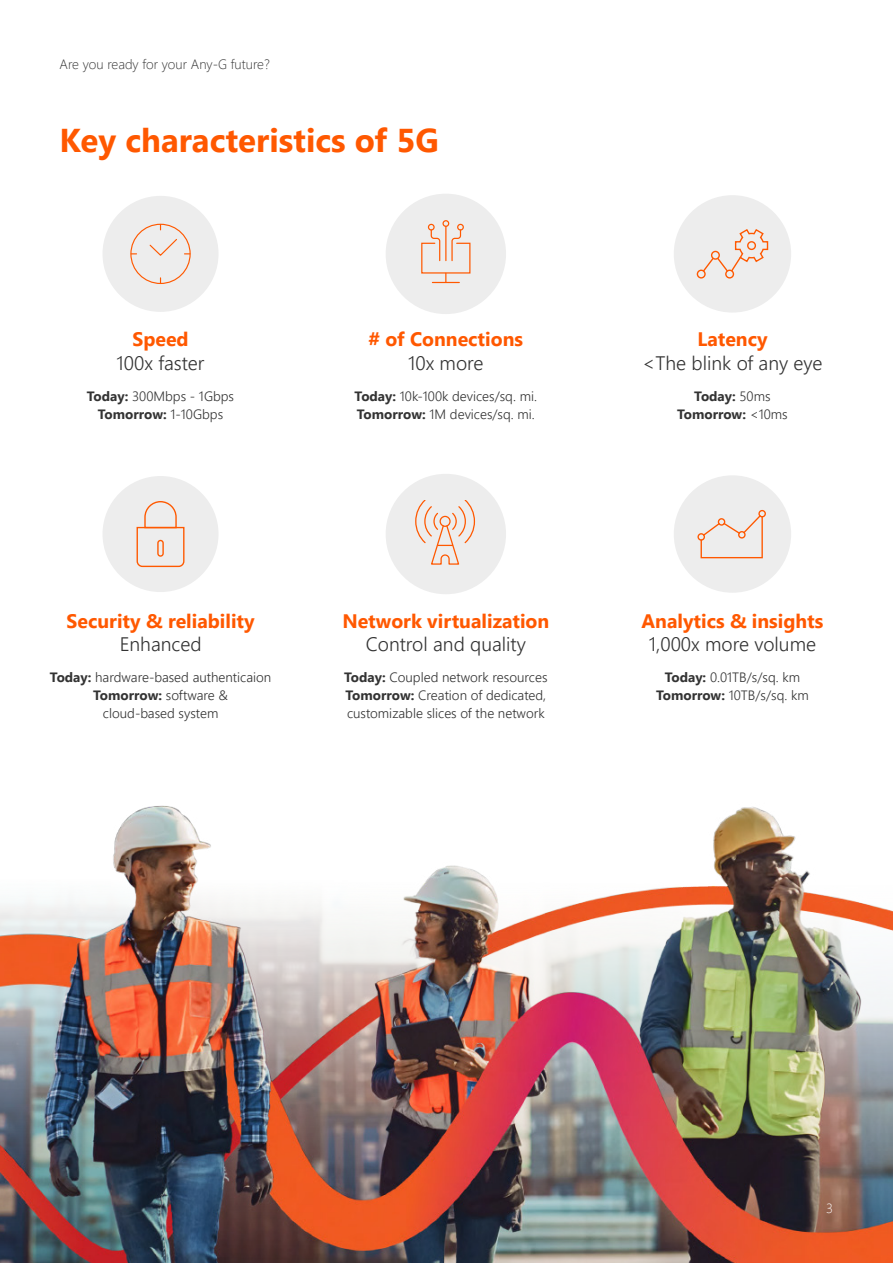
<style>
.page{position:relative;width:893px;height:1263px;background:#fff}
.page>*{position:absolute;margin:0;border:0;box-sizing:border-box;transform-origin:0 0}
.t1{font:700 33px "Segoe UI";color:#ff5800}
.t2{font:700 19.5px "Segoe UI";color:#ff5800}
.t3{font:300 19.5px "Segoe UI";color:#333}
.t4{font:300 13.5px/18px "Segoe UI";color:#333;text-align:center}
.t5{font:300 13.5px "Segoe UI";color:#333}
.t6{font:700 13.5px/18px "Segoe UI";color:#333;text-align:center}
.t7{font:300 13.5px "Segoe UI";color:#fff}
.s1{font-weight:700}
.s2{font-weight:300}
</style>
<div class="page">
<img style="left:0;top:805px;width:893px;height:458px">
<div style="left:103px;top:476px;width:116px;height:116px;background:#ededed;border-radius:50%"></div>
<div style="left:103px;top:196px;width:116px;height:116px;background:#ededed;border-radius:50%"></div>
<div style="left:386px;top:474px;width:120px;height:120px;background:#ededed;border-radius:50%"></div>
<div style="left:386px;top:194px;width:120px;height:120px;background:#ededed;border-radius:50%"></div>
<div style="left:674px;top:475px;width:117px;height:118px;background:#ededed;border-radius:50%"></div>
<div style="left:674px;top:195px;width:117px;height:118px;background:#ededed;border-radius:50%"></div>
<div style="left:428px;top:224px;width:7px;height:7px;border:1px solid #ff5800;border-radius:50%"></div>
<div style="left:442px;top:220px;width:7px;height:7px;border:1px solid #ff5800;border-radius:50%"></div>
<div style="left:457px;top:224px;width:7px;height:7px;border:1px solid #ff5800;border-radius:50%"></div>
<hr style="left:445px;top:226px;width:1px;height:35px;background:#ff5800">
<svg style="left:421px;top:229px;width:50px;height:54px"></svg>
<svg style="left:701px;top:229px;width:68px;height:44px"></svg>
<div style="left:725px;top:270px;width:9px;height:9px;border:1px solid #ff5800;border-radius:50%"></div>
<div style="left:697px;top:270px;width:9px;height:9px;border:1px solid #ff5800;border-radius:50%"></div>
<div style="left:711px;top:251px;width:9px;height:9px;border:1px solid #ff5800;border-radius:50%"></div>
<div style="left:130px;top:224px;width:61px;height:60px;border:1px solid #ff5800;border-radius:50%"></div>
<svg style="left:149px;top:239px;width:28px;height:17px"></svg>
<svg style="left:136px;top:501px;width:49px;height:67px"></svg>
<div style="left:758px;top:510px;width:8px;height:8px;border:1px solid #ff5800;border-radius:50%"></div>
<div style="left:697px;top:533px;width:8px;height:8px;border:1px solid #ff5800;border-radius:50%"></div>
<svg style="left:700px;top:514px;width:63px;height:45px"></svg>
<svg style="left:415px;top:501px;width:61px;height:64px"></svg>
<p class="t5" style="left:60px;top:54px;width:212px">Are you ready for your Any-G future?</p>
<h1 class="t1" style="left:60px;top:116px;width:381px">Key characteristics of 5G</h1>
<h2 class="t2" style="left:132px;top:325px;width:58px">Speed</h2>
<h2 class="t3" style="left:117px;top:347px;width:89px">100x faster</h2>
<p class="t4" style="left:87px;top:386px;width:149px"><span class="s1">Today:</span> 300Mbps - 1Gbps<br><span class="s1">Tomorrow:</span> 1-10Gbps</p>
<h2 class="t2" style="left:369px;top:325px;width:156px"># of Connections</h2>
<h2 class="t3" style="left:408px;top:347px;width:77px">10x more</h2>
<p class="t4" style="left:355px;top:386px;width:184px;text-align:left"><span class="s1">Today:</span> 10k-100k devices/sq. mi.<br><span class="s1">Tomorrow:</span> 1M devices/sq. mi.</p>
<h2 class="t2" style="left:67px;top:607px;width:190px">Security &amp; reliability</h2>
<h2 class="t3" style="left:120px;top:628px;width:83px">Enhanced</h2>
<p class="t4" style="left:50px;top:667px;width:223px"><span class="s1">Today:</span> hardware-based authenticaion<br><span class="s1">Tomorrow:</span> software &amp;<br>cloud-based system</p>
<h2 class="t2" style="left:342px;top:607px;width:209px">Network virtualization</h2>
<h2 class="t3" style="left:366px;top:628px;width:162px">Control and quality</h2>
<p class="t4" style="left:344px;top:667px;width:205px;text-align:justify"><span class="s1">Today:</span> Coupled network resources <span class="s1">Tomorrow:</span> Creation of dedicated, customizable slices of the network</p>
<h2 class="t2" style="left:697px;top:325px;width:72px">Latency</h2>
<h2 class="t3" style="left:642px;top:347px;width:182px">&lt;The blink of any eye</h2>
<p class="t6" style="left:677px;top:386px;width:112px">Today: <span class="s2">50ms<br></span>Tomorrow: <span class="s2">&lt;10ms</span></p>
<h2 class="t2" style="left:641px;top:607px;width:183px">Analytics &amp; insights</h2>
<h2 class="t3" style="left:649px;top:628px;width:169px">1,000x more volume</h2>
<p class="t4" style="left:656px;top:667px;width:154px"><span class="s1">Today:</span> 0.01TB/s/sq. km<br><span class="s1">Tomorrow:</span> 10TB/s/sq. km</p>
<p class="t7" style="left:826px;top:1197px;width:8px">3</p>
</div>
